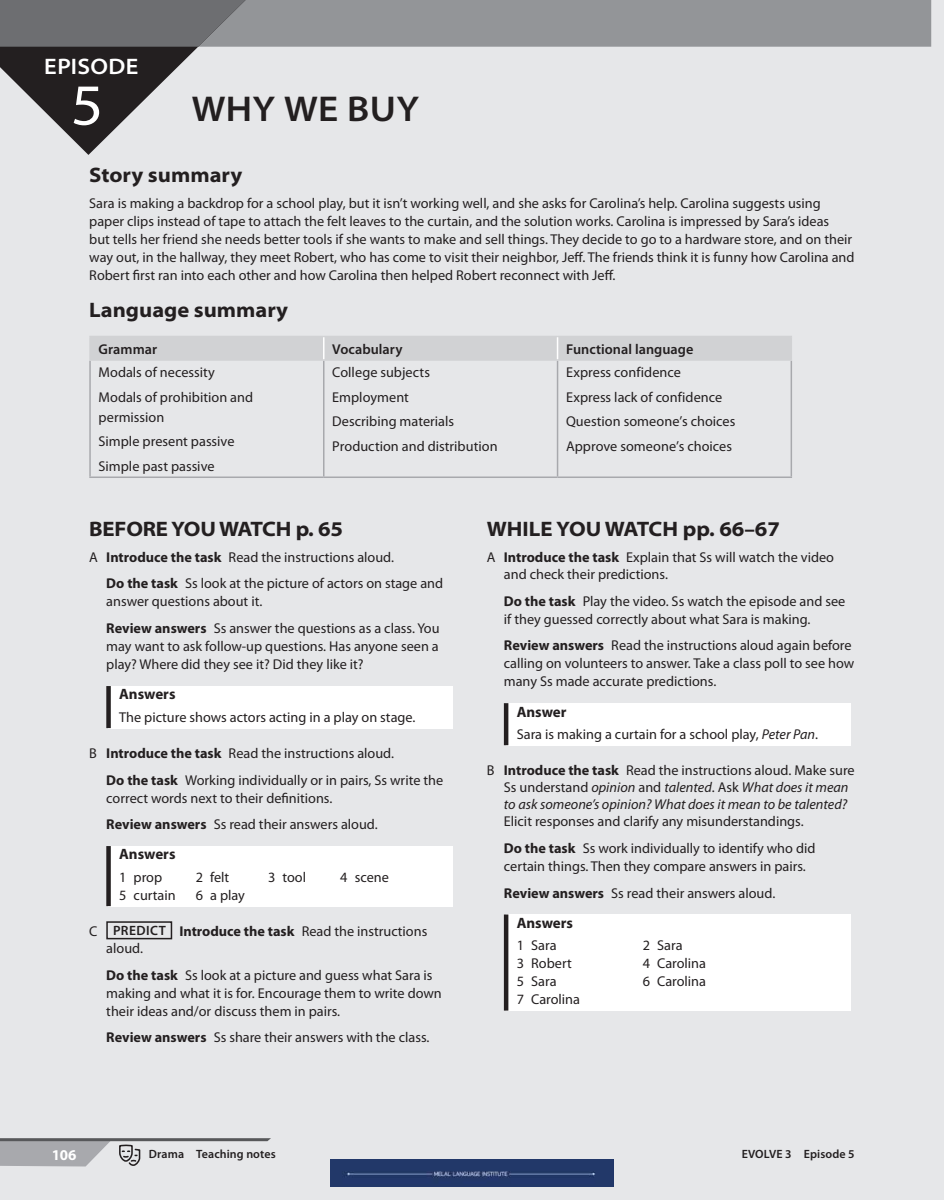
<style>
.page{position:relative;width:944px;height:1200px;background:#fff}
.page>*{position:absolute;margin:0;border:0;box-sizing:border-box;transform-origin:0 0}
.t1{font:semi-expanded 58.5px "Myriad Pro";color:#fff}
.t2{font:600 semi-expanded 36px "Myriad Pro";letter-spacing:.01em;color:#231f20}
.t3{font:600 semi-expanded 22.5px "Myriad Pro";letter-spacing:.015em;color:#fff}
.t4{font:700 semi-expanded 21px "Myriad Pro";color:#231f20}
.t5{font:700 15px "Myriad Pro";color:#231f20}
.t6{font:700 15px "Myriad Pro";color:#fff}
.t7{font:14.25px/18px "Myriad Pro";color:#231f20}
.t8{font:italic 14.25px/17.1px "Myriad Pro";color:#231f20}
.t9{font:600 14.25px "Myriad Pro";letter-spacing:.005em;color:#231f20}
.t10{font:600 12px "Myriad Pro";letter-spacing:.01em;color:#231f20}
.s1{font-weight:700}
.s2{font-weight:600;font-size:13.5px}
.s3{font-style:italic}
.s4{font-style:normal}
.s5{font-weight:700;font-style:normal}
</style>
<div class="page">
<div style="left:0;top:0;width:944px;height:1199px;background:#e6e7e9"></div>
<svg style="left:0;top:1140px;width:111px;height:26px;background:#abacaf"></svg>
<hr style="left:0;top:1137px;width:269px;height:3px;background:#57585a">
<div style="left:0;top:0;width:931px;height:47px;background:#939598"></div>
<svg style="left:0;top:0;width:246px;height:155px"></svg>
<svg style="left:119px;top:1144px;width:22px;height:22px"></svg>
<hr style="left:323px;top:360px;width:1px;height:116px;background:#a8a9ad">
<hr style="left:557px;top:360px;width:1px;height:116px;background:#a8a9ad">
<hr style="left:89px;top:360px;width:2px;height:116px;background:#a8a9ad">
<hr style="left:791px;top:360px;width:1px;height:116px;background:#a8a9ad">
<hr style="left:89px;top:476px;width:235px;height:2px;background:#a8a9ad">
<hr style="left:324px;top:476px;width:234px;height:2px;background:#a8a9ad">
<hr style="left:558px;top:476px;width:234px;height:2px;background:#a8a9ad">
<hr style="left:89px;top:335px;width:235px;height:2px;background:#d1d2d4">
<hr style="left:89px;top:337px;width:2px;height:22px;background:#d1d2d4">
<hr style="left:324px;top:335px;width:234px;height:2px;background:#d1d2d4">
<hr style="left:558px;top:335px;width:234px;height:2px;background:#d1d2d4">
<hr style="left:89px;top:359px;width:235px;height:1px;background:#d1d2d4">
<div style="left:91px;top:337px;width:701px;height:23px;background:#d1d2d4"></div>
<div style="left:109px;top:686px;width:344px;height:42px;background:#fff"></div>
<div style="left:106px;top:686px;width:5px;height:42px;background:#231f20"></div>
<div style="left:109px;top:845px;width:344px;height:60px;background:#fff"></div>
<div style="left:106px;top:845px;width:5px;height:60px;background:#231f20"></div>
<div style="left:106px;top:921px;width:66px;height:18px;border:2px solid #231f20"></div>
<div style="left:506px;top:703px;width:345px;height:42px;background:#fff"></div>
<hr style="left:504px;top:703px;width:4px;height:42px;background:#231f20">
<div style="left:506px;top:914px;width:345px;height:96px;background:#fff"></div>
<hr style="left:504px;top:914px;width:4px;height:96px;background:#231f20">
<img style="left:330px;top:1159px;width:284px;height:27px">
<h3 class="t3" style="left:44px;top:58px;width:96px">EPISODE</h3>
<h1 class="t1" style="left:71px;top:70px;width:34px">5</h1>
<h2 class="t2" style="left:192px;top:94px;width:229px">WHY WE BUY</h2>
<h3 class="t4" style="left:89px;top:167px;width:155px">Story summary</h3>
<p class="t7" style="left:89px;top:195px;width:767px">Sara is making a backdrop for a school play, but it isn’t working well, and she asks for Carolina’s help. Carolina suggests using paper clips instead of tape to attach the felt leaves to the curtain, and the solution works. Carolina is impressed by Sara’s ideas<br>but tells her friend she needs better tools if she wants to make and sell things. They decide to go to a hardware store, and on their way out, in the hallway, they meet Robert, who has come to visit their neighbor, Jeff. The friends think it is funny how Carolina and Robert first ran into each other and how Carolina then helped Robert reconnect with Jeff.</p>
<h3 class="t4" style="left:89px;top:302px;width:200px">Language summary</h3>
<p class="t9" style="left:99px;top:343px;width:60px">Grammar</p>
<p class="t9" style="left:332px;top:343px;width:72px">Vocabulary</p>
<p class="t9" style="left:566px;top:343px;width:129px">Functional language</p>
<p class="t7" style="left:99px;top:361px;width:156px;line-height:24.5px">Modals of necessity<br>Modals of prohibition and</p>
<p class="t7" style="left:99px;top:406px;width:137px;line-height:24.5px">permission<br>Simple present passive<br>Simple past passive</p>
<p class="t7" style="left:332px;top:361px;width:167px;line-height:24.5px">College subjects<br>Employment<br>Describing materials<br>Production and distribution</p>
<p class="t7" style="left:566px;top:361px;width:171px;line-height:24.5px">Express confidence<br>Express lack of confidence<br>Question someone’s choices<br>Approve someone’s choices</p>
<h3 class="t4" style="left:89px;top:521px;width:255px">BEFORE YOU WATCH p. 65</h3>
<p class="t7" style="left:106px;top:545px;width:338px;line-height:26.5px;text-indent:-17px">A <span class="s1">Introduce the task</span> Read the instructions aloud.<br><span class="s1">Do the task</span> Ss look at the picture of actors on stage and</p>
<p class="t7" style="left:106px;top:589px;width:335px;line-height:26.5px">answer questions about it.<br><span class="s1">Review answers</span> Ss answer the questions as a class. You</p>
<p class="t7" style="left:106px;top:638px;width:334px">may want to ask follow-up questions. Has anyone seen a play? Where did they see it? Did they like it?</p>
<p class="t5" style="left:119px;top:688px;width:58px">Answers</p>
<p class="t7" style="left:119px;top:708px;width:298px">The picture shows actors acting in a play on stage.</p>
<p class="t7" style="left:106px;top:740px;width:338px;line-height:26.5px;text-indent:-17px">B <span class="s1">Introduce the task</span> Read the instructions aloud.<br><span class="s1">Do the task</span> Working individually or in pairs, Ss write the</p>
<p class="t7" style="left:106px;top:785px;width:273px;line-height:26.5px">correct words next to their definitions.<br><span class="s1">Review answers</span> Ss read their answers aloud.</p>
<p class="t5" style="left:119px;top:848px;width:58px">Answers</p>
<p class="t7" style="left:119px;top:868px;width:44px">1 prop</p>
<p class="t7" style="left:196px;top:868px;width:35px">2 felt</p>
<p class="t7" style="left:268px;top:868px;width:40px">3 tool</p>
<p class="t7" style="left:340px;top:868px;width:50px">4 scene</p>
<p class="t7" style="left:119px;top:886px;width:58px">5 curtain</p>
<p class="t7" style="left:196px;top:886px;width:51px">6 a play</p>
<p class="t7" style="left:106px;top:923px;width:323px;line-height:17.1px;text-indent:-17px">C <span class="s2">PREDICT</span> <span class="s1">Introduce the task</span> Read the instructions aloud.</p>
<p class="t7" style="left:106px;top:966px;width:337px"><span class="s1">Do the task</span> Ss look at a picture and guess what Sara is making and what it is for. Encourage them to write down their ideas and/or discuss them in pairs.</p>
<p class="t7" style="left:106px;top:1029px;width:325px"><span class="s1">Review answers</span> Ss share their answers with the class.</p>
<h3 class="t4" style="left:487px;top:521px;width:295px">WHILE YOU WATCH pp. 66–67</h3>
<p class="t7" style="left:504px;top:549px;width:332px;line-height:17.1px;text-indent:-17px">A <span class="s1">Introduce the task</span> Explain that Ss will watch the video and check their predictions.</p>
<p class="t7" style="left:504px;top:592px;width:343px"><span class="s1">Do the task</span> Play the video. Ss watch the episode and see if they guessed correctly about what Sara is making.</p>
<p class="t7" style="left:504px;top:637px;width:352px"><span class="s1">Review answers</span> Read the instructions aloud again before calling on volunteers to answer. Take a class poll to see how many Ss made accurate predictions.</p>
<p class="t5" style="left:517px;top:705px;width:51px">Answer</p>
<p class="t7" style="left:517px;top:726px;width:303px">Sara is making a curtain for a school play, <span class="s3">Peter Pan</span>.</p>
<p class="t8" style="left:504px;top:762px;width:352px;text-indent:-17px"><span class="s4">B</span> <span class="s5">Introduce the task</span> <span class="s4">Read the instructions aloud. Make sure<br>Ss understand</span> opinion <span class="s4">and</span> talented<span class="s4">. Ask</span> What does it mean to ask someone’s opinion? What does it mean to be talented?</p>
<p class="t7" style="left:504px;top:809px;width:313px;line-height:26.5px">Elicit responses and clarify any misunderstandings.<br><span class="s1">Do the task</span> Ss work individually to identify who did</p>
<p class="t7" style="left:504px;top:853px;width:304px;line-height:26.5px">certain things. Then they compare answers in pairs.<br><span class="s1">Review answers</span> Ss read their answers aloud.</p>
<p class="t5" style="left:517px;top:916px;width:58px">Answers</p>
<p class="t7" style="left:517px;top:937px;width:41px">1 Sara</p>
<p class="t7" style="left:643px;top:937px;width:41px">2 Sara</p>
<p class="t7" style="left:517px;top:955px;width:56px">3 Robert</p>
<p class="t7" style="left:643px;top:955px;width:65px">4 Carolina</p>
<p class="t7" style="left:517px;top:973px;width:41px">5 Sara</p>
<p class="t7" style="left:643px;top:973px;width:65px">6 Carolina</p>
<p class="t7" style="left:517px;top:991px;width:65px">7 Carolina</p>
<p class="t6" style="left:52px;top:1148px;width:26px">106</p>
<p class="t10" style="left:149px;top:1148px;width:128px">Drama Teaching notes</p>
<p class="t10" style="left:742px;top:1148px;width:114px">EVOLVE 3 Episode 5</p>
</div>
